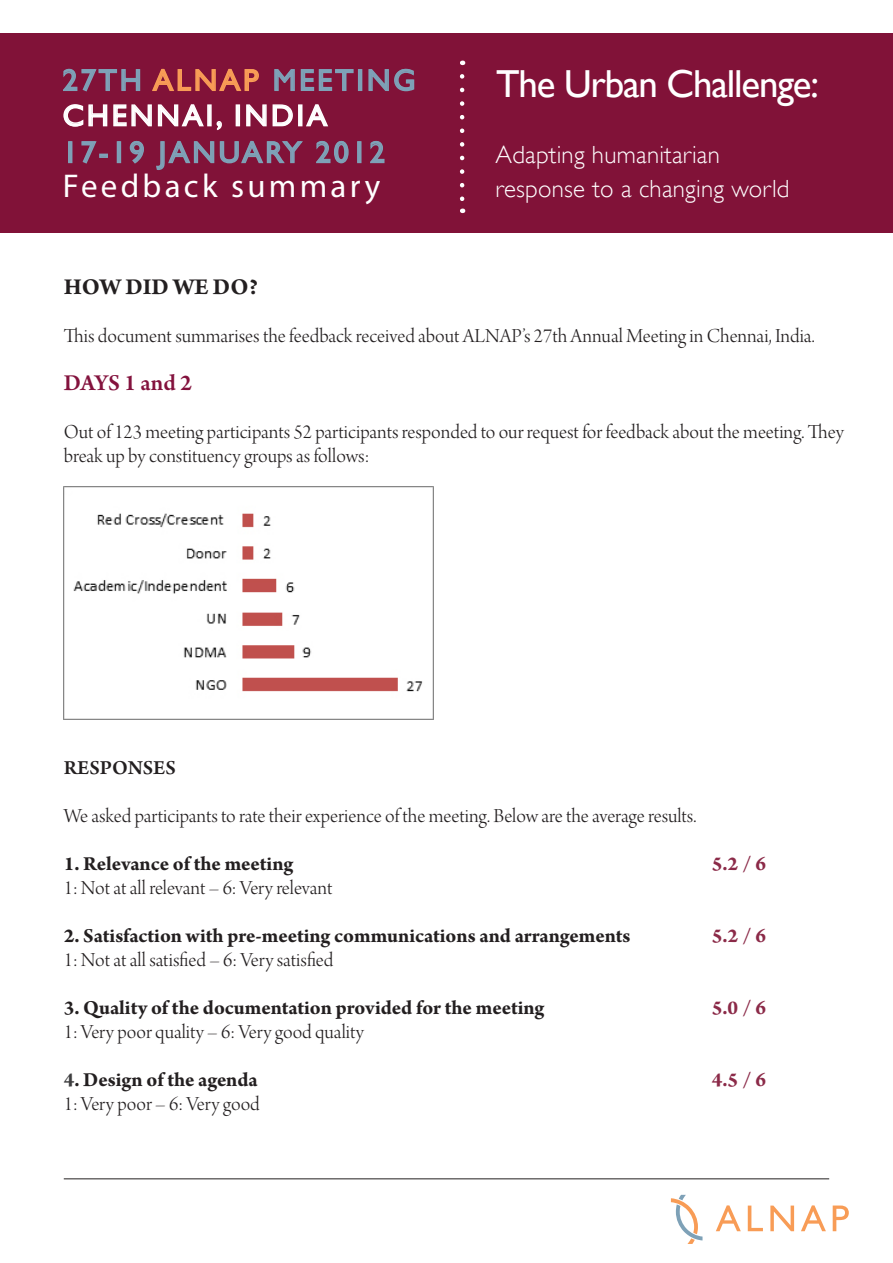
<style>
.page{position:relative;width:893px;height:1263px;background:#fff}
.page>*{position:absolute;margin:0;border:0;box-sizing:border-box;transform-origin:0 0}
.t1{font:39px "Gill Sans";letter-spacing:-.03em;color:#fff}
.Body_text_1{font:33px "Myriad Pro";letter-spacing:.1em;color:#fff}
.t2{font:30px "Gill Sans";letter-spacing:.1em;color:#7ea1b7}
.t3{font:30px "Gill Sans";letter-spacing:.1em;color:#fff}
.t4{font:300 24.75px "Gill Sans";letter-spacing:.01em;color:#fff}
.Subtitle_1{font:700 24px "Arno Pro";color:#231f20}
.Subtitle_1-2{font:600 24px "Arno Pro";letter-spacing:-.005em;color:#83123d}
.Body_text_1-2{font:21px/24px "Arno Pro Light Display";color:#231f20}
.Body_text_1-3{font:700 21px "Arno Pro";letter-spacing:-.005em;color:#231f20}
.Body_text_1-4{font:700 21px "Arno Pro";color:#8b2a48}
.subtitle_2{font:600 21px "Arno Pro";color:#231f20}
.s1{color:#f89c56}
.s2{color:#3e3e3f}
</style>
<div class="page">
<hr style="left:64px;top:1178px;width:765px;height:1px;background:#231f20">
<svg style="left:716px;top:1205px;width:133px;height:26px"></svg>
<svg style="left:671px;top:1195px;width:31px;height:49px"></svg>
<div style="left:0;top:33px;width:893px;height:200px;background:#811238"></div>
<svg style="left:63px;top:68px;width:78px;height:24px"></svg>
<svg style="left:152px;top:69px;width:107px;height:22px"></svg>
<svg style="left:274px;top:69px;width:80px;height:22px"></svg>
<div style="left:358px;top:69px;width:4px;height:22px;border:2px solid #7ea1b7"></div>
<svg style="left:368px;top:68px;width:47px;height:24px"></svg>
<svg style="left:63px;top:104px;width:141px;height:23px"></svg>
<div style="left:207px;top:104px;width:5px;height:22px;border:2px solid #fff"></div>
<svg style="left:216px;top:121px;width:6px;height:10px"></svg>
<div style="left:236px;top:104px;width:4px;height:22px;border:2px solid #fff"></div>
<svg style="left:246px;top:104px;width:47px;height:23px"></svg>
<div style="left:298px;top:104px;width:4px;height:22px;border:2px solid #fff"></div>
<svg style="left:306px;top:104px;width:23px;height:23px"></svg>
<div style="left:68px;top:141px;width:4px;height:22px;border:2px solid #7ea1b7"></div>
<svg style="left:81px;top:141px;width:27px;height:23px"></svg>
<div style="left:117px;top:141px;width:4px;height:22px;border:2px solid #7ea1b7"></div>
<svg style="left:129px;top:141px;width:15px;height:23px"></svg>
<svg style="left:156px;top:141px;width:147px;height:29px"></svg>
<svg style="left:316px;top:141px;width:33px;height:23px"></svg>
<div style="left:357px;top:141px;width:5px;height:22px;border:2px solid #7ea1b7"></div>
<svg style="left:370px;top:141px;width:15px;height:23px"></svg>
<svg style="left:460px;top:76px;width:4px;height:137px"></svg>
<img style="left:64px;top:486px;width:369px;height:233px">
<p class="t2" style="left:63px;top:62px;width:354px">27TH <span class="s1">ALNAP</span> MEETING</p>
<p class="t3" style="left:63px;top:98px;width:266px">CHENNAI, INDIA</p>
<p class="t2" style="left:63px;top:135px;width:324px">17-19 JANUARY 2012</p>
<p class="Body_text_1" style="left:63px;top:165px;width:319px">Feedback summary</p>
<p class="t1" style="left:496px;top:60px;width:324px">The Urban Challenge:</p>
<p class="t4" style="left:495px;top:140px;width:226px">Adapting humanitarian</p>
<p class="t4" style="left:495px;top:174px;width:296px">response to a changing world</p>
<p class="Subtitle_1" style="left:64px;top:273px;width:196px">HOW DID WE DO?</p>
<p class="Body_text_1-2" style="left:64px;top:325px;width:752px">This document summarises the feedback received about ALNAP’s 27th Annual Meeting in Chennai, India.</p>
<p class="Subtitle_1-2" style="left:64px;top:369px;width:130px">DAYS 1 and 2</p>
<p class="Body_text_1-2" style="left:64px;top:421px;width:782px">Out of 123 meeting participants 52 participants responded to our request for feedback about the meeting. They break up by constituency groups as follows:</p>
<p class="subtitle_2" style="left:64px;top:756px;width:114px">RESPONSES</p>
<p class="Body_text_1-2" style="left:64px;top:805px;width:634px">We asked participants to rate their experience of the meeting. Below are the average results.</p>
<p class="Body_text_1-3" style="left:64px;top:852px;width:231px">1. Relevance of the meeting</p>
<p class="Body_text_1-4" style="left:712px;top:852px;width:56px">5.2 / 6</p>
<p class="Body_text_1-2" style="left:64px;top:877px;width:270px">1: Not at all relevant – 6: Very relevant</p>
<p class="Body_text_1-3" style="left:64px;top:924px;width:568px">2. Satisfaction with pre-meeting communications and arrangements</p>
<p class="Body_text_1-4" style="left:712px;top:924px;width:56px">5.2 / 6</p>
<p class="Body_text_1-2" style="left:64px;top:949px;width:271px">1: Not at all satisfied – 6: Very satisfied</p>
<p class="Body_text_1-3" style="left:64px;top:996px;width:482px">3. Quality of the documentation provided for the meeting</p>
<p class="Body_text_1-4" style="left:712px;top:996px;width:56px">5.0 / 6</p>
<p class="Body_text_1-2" style="left:64px;top:1021px;width:302px">1: Very poor quality – 6: Very good quality</p>
<p class="Body_text_1-3" style="left:64px;top:1068px;width:195px"><span class="s2">4</span>. Design of the agenda</p>
<p class="Body_text_1-4" style="left:712px;top:1068px;width:56px">4.5 / 6</p>
<p class="Body_text_1-2" style="left:64px;top:1093px;width:198px">1: Very poor – 6: Very good</p>
</div>
